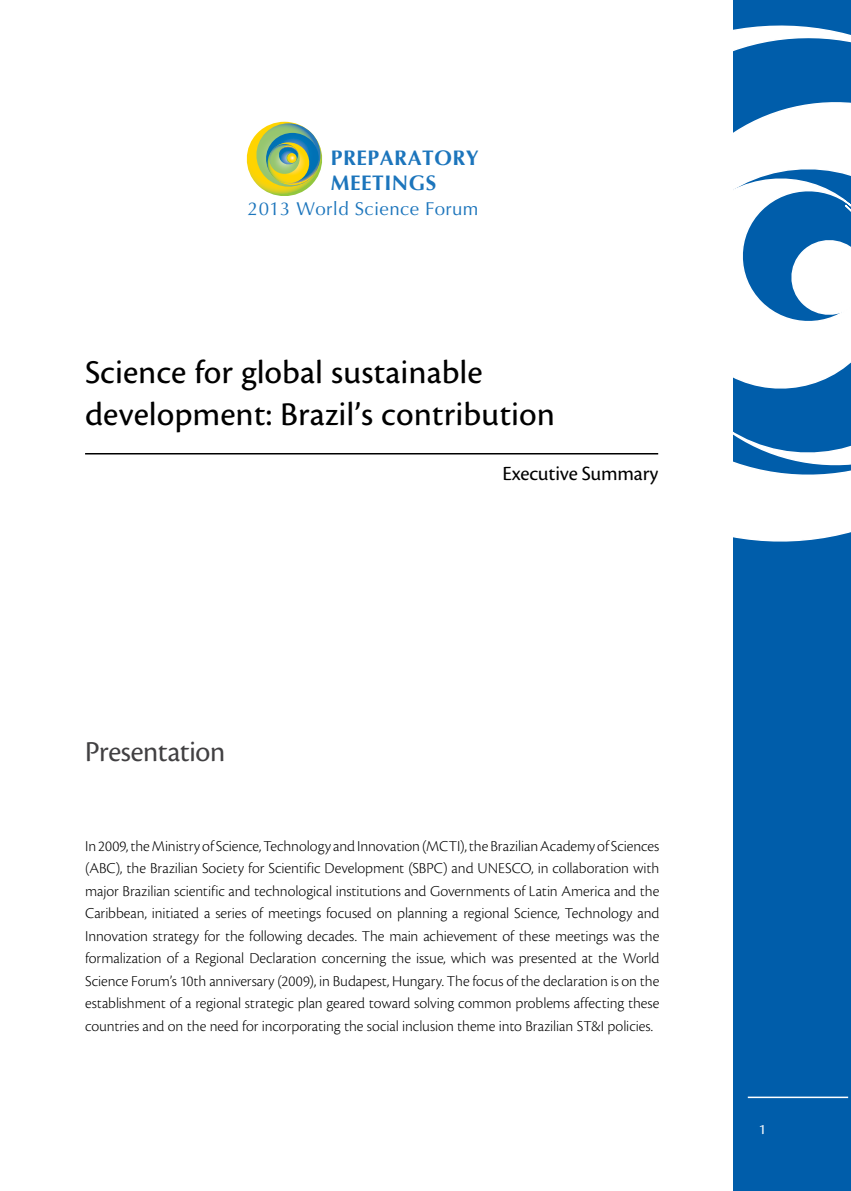
<style>
.page{position:relative;width:851px;height:1191px;background:#fff}
.page>*{position:absolute;margin:0;border:0;box-sizing:border-box;transform-origin:0 0}
.t1{font:34.5px/41.4px "Cronos Pro Capt";color:#000}
.t2{font:30px "Cronos Pro Subh";letter-spacing:-.01em;color:#414042}
.t3{font:700 21px/25.2px "Optima";letter-spacing:.025em;color:#1c75bc}
.t4{font:21px "Cronos Pro";letter-spacing:-.01em;color:#000}
.t5{font:18.6px "Optima LT Std";letter-spacing:.02em;color:#1c75bc}
.t6{font:300 15.75px/22.5px "Cronos Pro";letter-spacing:-.005em;color:#000;text-align:justify}
.t7{font:15px "Cronos Pro";color:#fff}
</style>
<div class="page">
<div style="left:732px;top:0;width:118px;height:1191px;background:#005daa"></div>
<hr style="left:747px;top:1096px;width:101px;height:2px;background:#fff">
<svg style="left:492px;top:1px;width:358px;height:567px"></svg>
<svg style="left:632px;top:85px;width:218px;height:397px"></svg>
<svg style="left:662px;top:169px;width:188px;height:231px"></svg>
<svg style="left:786px;top:203px;width:64px;height:117px"></svg>
<hr style="left:85px;top:453px;width:573px;height:1px;background:#000">
<svg style="left:246px;top:122px;width:76px;height:74px"></svg>
<h3 class="t3" style="left:331px;top:145px;width:149px">PREPARATORY<br>MEETINGS</h3>
<p class="t5" style="left:248px;top:198px;width:232px">2013 World Science Forum</p>
<h1 class="t1" style="left:85px;top:352px;width:471px">Science for global sustainable development: Brazil’s contribution</h1>
<h3 class="t4" style="left:502px;top:461px;width:157px">Executive Summary</h3>
<h2 class="t2" style="left:85px;top:734px;width:141px">Presentation</h2>
<p class="t6" style="left:85px;top:834px;width:576px">In 2009, the Ministry of Science, Technology and Innovation (MCTI), the Brazilian Academy of Sciences (ABC), the Brazilian Society for Scientific Development (SBPC) and UNESCO, in collaboration with major Brazilian scientific and technological institutions and Governments of Latin America and the Caribbean, initiated a series of meetings focused on planning a regional Science, Technology and Innovation strategy for the following decades. The main achievement of these meetings was the formalization of a Regional Declaration concerning the issue, which was presented at the World Science Forum’s 10th anniversary (2009), in Budapest, Hungary. The focus of the declaration is on the establishment of a regional strategic plan geared toward solving common problems affecting these countries and on the need for incorporating the social inclusion theme into Brazilian ST&amp;I policies.</p>
<p class="t7" style="left:758px;top:1121px;width:8px">1</p>
</div>
